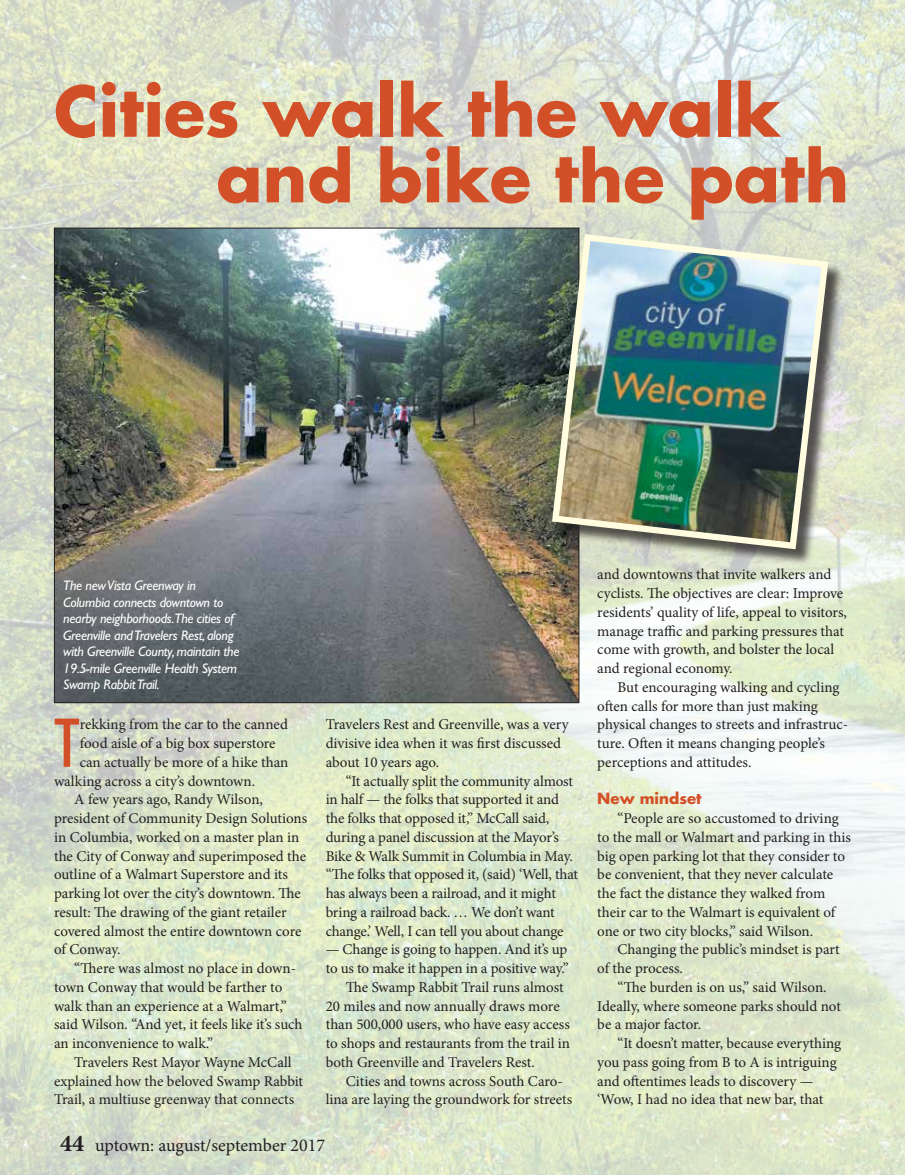
<style>
.page{position:relative;width:905px;height:1175px;background:#fff}
.page>*{position:absolute;margin:0;border:0;box-sizing:border-box;transform-origin:0 0}
.t1{font:700 67.65px/65.6px "Futura Std";color:#d34f27}
.t2{font:500 condensed 67.65px "Futura BT";color:#d34f27}
.t3{font:18px "Minion Pro";color:#231f20}
.t4{font:15px/18.8px "Minion Pro";letter-spacing:-.005em;color:#231f20}
.t5{font:700 15px "Futura Std";color:#d34f27}
.t6{font:italic 13.8px/16.5px "Gill Sans Std";letter-spacing:-.02em;color:#fff}
.s1{font-weight:700;font-size:24px}
</style>
<div class="page">
<img style="left:0;top:0;width:904px;height:1174px">
<img style="left:56px;top:230px;width:521px;height:471px">
<div style="left:554px;top:237px;width:291px;height:329px;background:#231f20;opacity:.75"></div>
<img style="left:548px;top:230px;width:283px;height:323px">
<h1 class="t1" style="left:216px;top:78px;width:634px;text-indent:-162px">Cities walk the walk and bike the path</h1>
<p class="t6" style="left:63px;top:577px;width:178px">The new Vista Greenway in<br>Columbia connects downtown to nearby neighborhoods.The cities of<br>Greenville and Travelers Rest, along with Greenville County, maintain the<br>19.5-mile Greenville Health System<br>Swamp Rabbit Trail.</p>
<h1 class="t2" style="left:54px;top:701px;width:27px">T</h1>
<p class="t4" style="left:80px;top:715px;width:210px">rekking from the car to the canned</p>
<p class="t4" style="left:80px;top:734px;width:197px">food aisle of a big box superstore</p>
<p class="t4" style="left:80px;top:752px;width:210px">can actually be more of a hike than</p>
<p class="t4" style="left:54px;top:771px;width:203px">walking across a city’s downtown.</p>
<p class="t4" style="left:74px;top:790px;width:190px">A few years ago, Randy Wilson,</p>
<p class="t4" style="left:54px;top:809px;width:255px">president of Community Design Solutions</p>
<p class="t4" style="left:54px;top:827px;width:247px">in Columbia, worked on a master plan in</p>
<p class="t4" style="left:54px;top:846px;width:254px">the City of Conway and superimposed the</p>
<p class="t4" style="left:54px;top:865px;width:235px">outline of a Walmart Superstore and its</p>
<p class="t4" style="left:54px;top:884px;width:248px">parking lot over the city’s downtown. The</p>
<p class="t4" style="left:54px;top:902px;width:234px">result: The drawing of the giant retailer</p>
<p class="t4" style="left:54px;top:921px;width:249px">covered almost the entire downtown core</p>
<p class="t4" style="left:54px;top:940px;width:68px">of Conway.</p>
<p class="t4" style="left:74px;top:959px;width:223px">“There was almost no place in down-</p>
<p class="t4" style="left:54px;top:977px;width:230px">town Conway that would be farther to</p>
<p class="t4" style="left:54px;top:996px;width:234px">walk than an experience at a Walmart,”</p>
<p class="t4" style="left:54px;top:1015px;width:250px">said Wilson. “And yet, it feels like it’s such</p>
<p class="t4" style="left:54px;top:1034px;width:161px">an inconvenience to walk.”</p>
<p class="t4" style="left:74px;top:1052px;width:219px">Travelers Rest Mayor Wayne McCall</p>
<p class="t4" style="left:54px;top:1071px;width:251px">explained how the beloved Swamp Rabbit</p>
<p class="t4" style="left:54px;top:1090px;width:242px">Trail, a multiuse greenway that connects</p>
<p class="t4" style="left:325px;top:715px;width:244px">Travelers Rest and Greenville, was a very divisive idea when it was first discussed about 10 years ago.</p>
<p class="t4" style="left:325px;top:771px;width:254px;text-indent:20px">“It actually split the community almost in half — the folks that supported it and the folks that opposed it,” McCall said, during a panel discussion at the Mayor’s Bike &amp; Walk Summit in Columbia in May. “The folks that opposed it, (said) ‘Well, that has always been a railroad, and it might bring a railroad back. … We don’t want change.’ Well, I can tell you about change</p>
<p class="t4" style="left:325px;top:940px;width:243px">— Change is going to happen. And it’s up</p>
<p class="t4" style="left:325px;top:959px;width:244px">to us to make it happen in a positive way.”</p>
<p class="t4" style="left:346px;top:977px;width:219px">The Swamp Rabbit Trail runs almost</p>
<p class="t4" style="left:325px;top:996px;width:235px">20 miles and now annually draws more</p>
<p class="t4" style="left:325px;top:1015px;width:246px">than 500,000 users, who have easy access</p>
<p class="t4" style="left:325px;top:1034px;width:246px">to shops and restaurants from the trail in</p>
<p class="t4" style="left:325px;top:1052px;width:211px">both Greenville and Travelers Rest.</p>
<p class="t4" style="left:346px;top:1071px;width:218px">Cities and towns across South Caro-</p>
<p class="t4" style="left:325px;top:1090px;width:248px">lina are laying the groundwork for streets</p>
<p class="t3" style="left:60px;top:1133px;width:266px"><span class="s1">44</span> uptown: august/september 2017</p>
<p class="t4" style="left:597px;top:565px;width:251px">and downtowns that invite walkers and cyclists. The objectives are clear: Improve residents’ quality of life, appeal to visitors, manage traffic and parking pressures that come with growth, and bolster the local and regional economy.</p>
<p class="t4" style="left:597px;top:677px;width:252px;text-indent:20px">But encouraging walking and cycling often calls for more than just making physical changes to streets and infrastruc&shy;ture. Often it means changing people’s perceptions and attitudes.</p>
<p class="t5" style="left:597px;top:788px;width:106px">New mindset</p>
<p class="t4" style="left:597px;top:809px;width:255px;text-indent:20px">“People are so accustomed to driving to the mall or Walmart and parking in this big open parking lot that they consider to be convenient, that they never calculate the fact the distance they walked from their car to the Walmart is equivalent of one or two city blocks,” said Wilson.</p>
<p class="t4" style="left:597px;top:940px;width:244px;text-indent:20px">Changing the public’s mindset is part of the process.</p>
<p class="t4" style="left:597px;top:977px;width:245px;text-indent:20px">“The burden is on us,” said Wilson.<br>Ideally, where someone parks should not be a major factor.</p>
<p class="t4" style="left:597px;top:1034px;width:245px;text-indent:20px">“It doesn’t matter, because everything you pass going from B to A is intriguing and oftentimes leads to discovery — ‘Wow, I had no idea that new bar, that</p>
</div>
